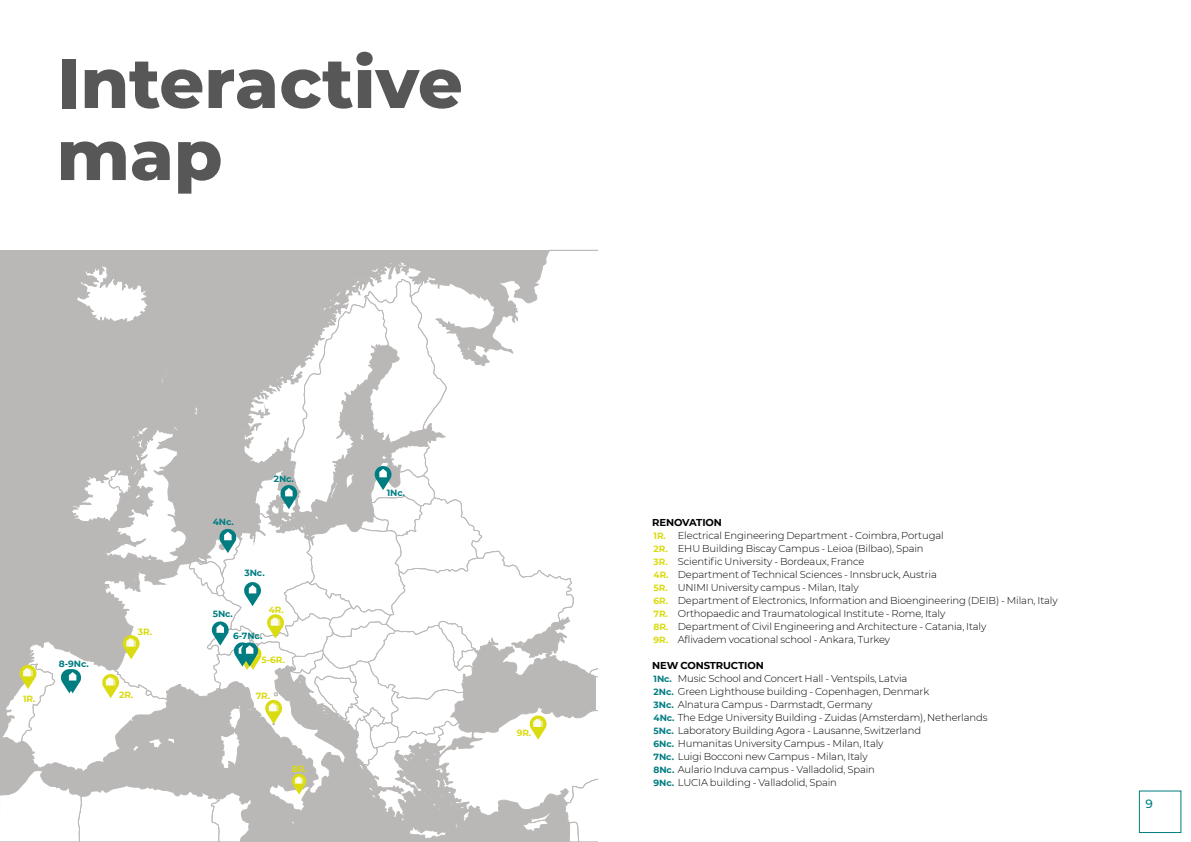
<style>
.page{position:relative;width:1191px;height:842px;background:#fff}
.page>*{position:absolute;margin:0;border:0;box-sizing:border-box;transform-origin:0 0}
.t1{font:800 70px/72px "Montserrat";color:#585757}
.t2{font:500 12px "Montserrat";color:#007d81}
.t3{font:300 10px/13px "Montserrat";letter-spacing:-.01em;color:#000}
.t4{font:700 10px "Montserrat";letter-spacing:-.01em;color:#000}
.t5{font:700 9px/13px "Montserrat";letter-spacing:-.01em;color:#007d81}
.t6{font:700 9px/13px "Montserrat";letter-spacing:-.01em;color:#dadb10}
</style>
<div class="page">
<div style="left:1138px;top:790px;width:43px;height:43px;border:1px solid #007d81"></div>
<svg style="left:0;top:259px;width:598px;height:583px"></svg>
<h1 class="t1" style="left:57px;top:43px;width:407px">Interactive map</h1>
<p class="t6" style="left:23px;top:692px;width:14px">1R.</p>
<p class="t5" style="left:59px;top:656px;width:31px">8-9Nc.</p>
<p class="t6" style="left:138px;top:625px;width:16px">3R.</p>
<p class="t6" style="left:119px;top:688px;width:16px">2R.</p>
<p class="t5" style="left:213px;top:515px;width:23px">4Nc.</p>
<p class="t5" style="left:274px;top:472px;width:22px">2Nc.</p>
<p class="t5" style="left:244px;top:566px;width:22px">3Nc.</p>
<p class="t5" style="left:213px;top:607px;width:22px">5Nc.</p>
<p class="t6" style="left:269px;top:603px;width:16px">4R.</p>
<p class="t5" style="left:233px;top:629px;width:31px">6-7Nc.</p>
<p class="t6" style="left:262px;top:653px;width:25px">5-6R.</p>
<p class="t6" style="left:256px;top:689px;width:16px">7R.</p>
<p class="t6" style="left:292px;top:762px;width:16px">8R.</p>
<p class="t5" style="left:387px;top:486px;width:20px">1Nc.</p>
<p class="t6" style="left:517px;top:726px;width:16px">9R.</p>
<p class="t4" style="left:652px;top:515px;width:71px">RENOVATION</p>
<p class="t3" style="left:677px;top:529px;width:381px">Electrical Engineering Department - Coimbra, Portugal<br>EHU Building Biscay Campus - Leioa (Bilbao), Spain<br>Scientific University - Bordeaux, France<br>Department of Technical Sciences - Innsbruck, Austria<br>UNIMI University campus - Milan, Italy<br>Department of Electronics, Information and Bioengineering (DEIB) - Milan, Italy Orthopaedic and Traumatological Institute - Rome, Italy<br>Department of Civil Engineering and Architecture - Catania, Italy<br>Aflivadem vocational school - Ankara, Turkey</p>
<p class="t4" style="left:652px;top:658px;width:113px">NEW CONSTRUCTION</p>
<p class="t3" style="left:677px;top:672px;width:311px">Music School and Concert Hall - Ventspils, Latvia<br>Green Lighthouse building - Copenhagen, Denmark<br>Alnatura Campus - Darmstadt, Germany<br>The Edge University Building - Zuidas (Amsterdam), Netherlands Laboratory Building Agora - Lausanne, Switzerland<br>Humanitas University Campus - Milan, Italy<br>Luigi Bocconi new Campus - Milan, Italy<br>Aulario Induva campus - Valladolid, Spain<br>LUCIA building - Valladolid, Spain</p>
<p class="t6" style="left:653px;top:529px;width:16px">1R.<br>2R.<br>3R.<br>4R.<br>5R.<br>6R.<br>7R.<br>8R.<br>9R.</p>
<p class="t5" style="left:653px;top:672px;width:23px">1Nc.<br>2Nc.<br>3Nc.<br>4Nc.<br>5Nc.<br>6Nc.<br>7Nc.<br>8Nc.<br>9Nc.</p>
<p class="t2" style="left:1145px;top:795px;width:9px">9</p>
</div>
